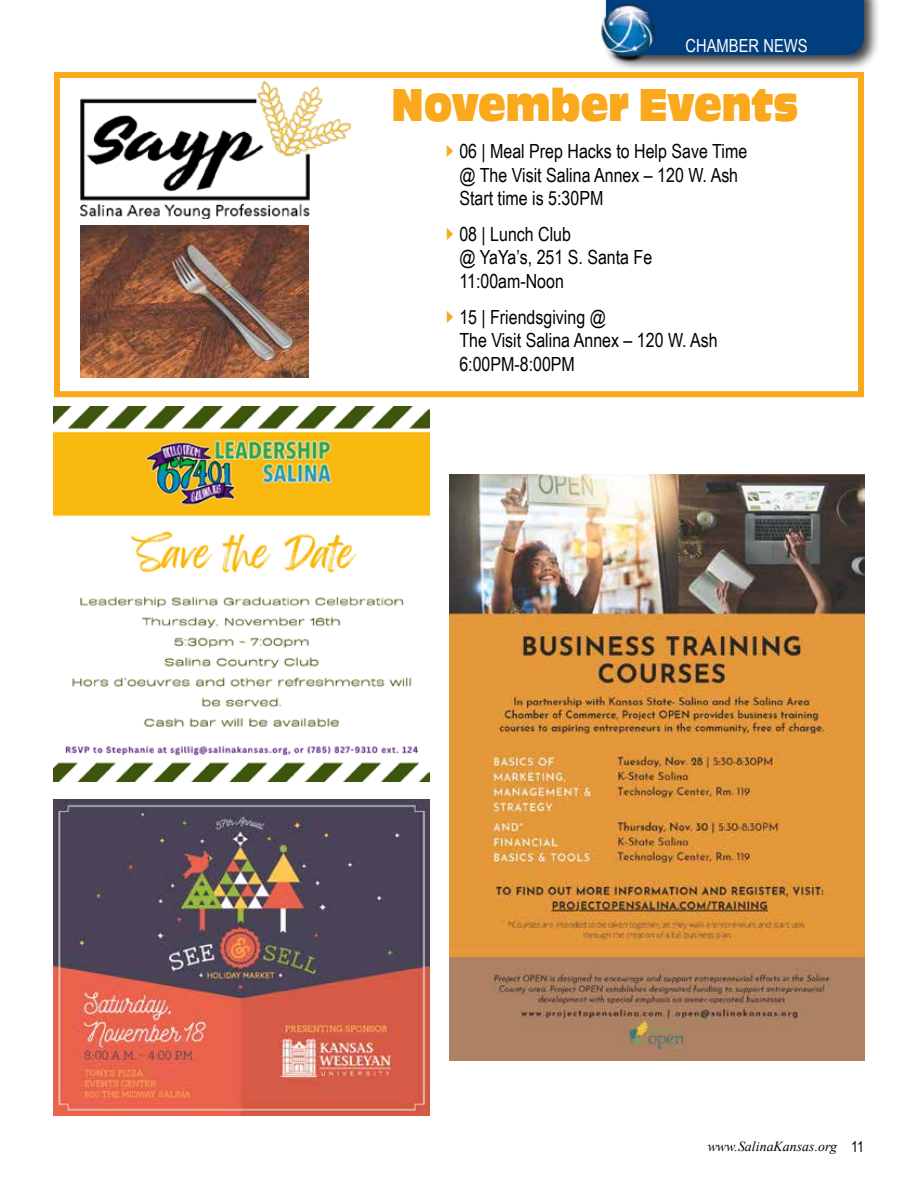
<style>
.page{position:relative;width:918px;height:1188px;background:#fff}
.page>*{position:absolute;margin:0;border:0;box-sizing:border-box;transform-origin:0 0}
.t1{font:48px "Antique Oli Nor D";color:#faa81c;scale:.68 1}
.t2{font:19.5px/23.4px "Arial Narrow";color:#000}
.t3{font:18px "Arial Narrow";color:#fff}
.t4{font:italic 13.8px "Times New Roman";color:#000}
.s1{font-family:"Arial Narrow";font-style:normal;font-size:15px}
</style>
<div class="page">
<div style="left:54px;top:72px;width:810px;height:325px;border:6px solid #faa81c"></div>
<div style="left:602px;top:0;width:278px;height:72px;background:#000;opacity:.75"></div>
<div style="left:606px;top:0;width:258px;height:55px;background:#003e7e"></div>
<img style="left:601px;top:2px;width:58px;height:64px">
<img style="left:80px;top:75px;width:270px;height:144px">
<img style="left:80px;top:226px;width:229px;height:152px">
<img style="left:54px;top:406px;width:376px;height:376px">
<img style="left:449px;top:474px;width:415px;height:586px">
<img style="left:54px;top:800px;width:376px;height:316px">
<p class="t3" style="left:685px;top:33px;width:124px">CHAMBER NEWS</p>
<h1 class="t1" style="left:392px;top:78px;width:599px">November Events</h1>
<p class="t2" style="left:459px;top:139px;width:289px">06 | Meal Prep Hacks to Help Save Time @ The Visit Salina Annex – 120 W. Ash<br>Start time is 5:30PM</p>
<p class="t2" style="left:459px;top:222px;width:194px">08 | Lunch Club<br>@ YaYa’s, 251 S. Santa Fe<br>11:00am-Noon</p>
<p class="t2" style="left:459px;top:304px;width:260px">15 | Friendsgiving @<br>The Visit Salina Annex – 120 W. Ash<br>6:00PM-8:00PM</p>
<p class="t4" style="left:708px;top:1137px;width:158px">www.SalinaKansas.org <span class="s1">11</span></p>
</div>
